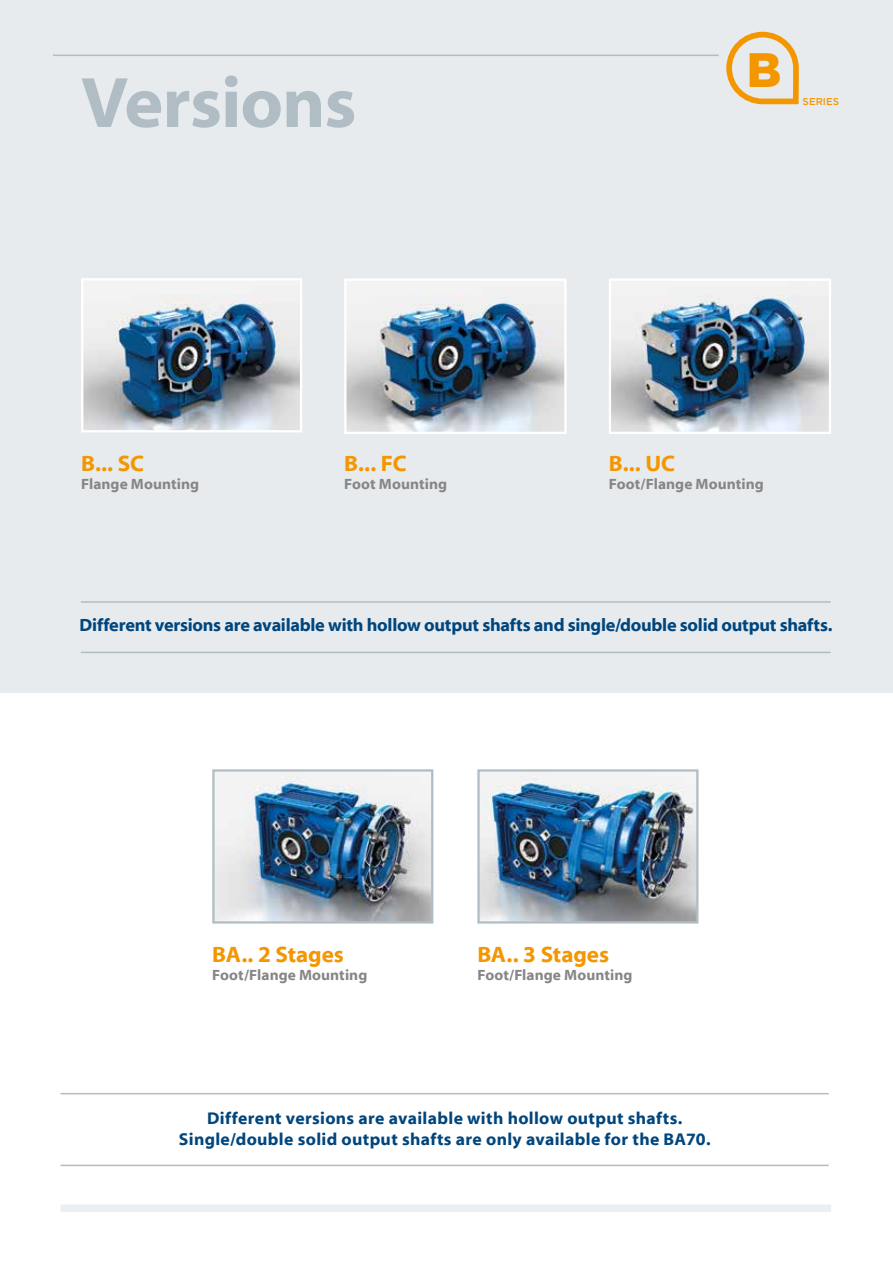
<style>
.page{position:relative;width:893px;height:1263px;background:#fff}
.page>*{position:absolute;margin:0;border:0;box-sizing:border-box;transform-origin:0 0}
.t1{font:700 72px "Myriad Web Pro";letter-spacing:-.015em;color:#b0bdc5}
.t2{font:900 48.3px "Gotham";color:#f49600}
.t3{font:700 22.5px "Myriad Web Pro";letter-spacing:-.005em;color:#f49600}
.t4{font:700 18px "Myriad Web Pro";letter-spacing:-.015em;color:#00457c}
.t5{font:700 17.25px/21px "Myriad Web Pro";letter-spacing:.02em;color:#00457c;text-align:center}
.t6{font:700 15px "Myriad Web Pro";letter-spacing:.005em;color:#878686}
.t7{font:500 9.9px "Gotham";color:#f49600}
</style>
<div class="page">
<div style="left:0;top:0;width:893px;height:692px;background:#e7ebee"></div>
<img style="left:84px;top:281px;width:215px;height:148px">
<div style="left:81px;top:278px;width:221px;height:154px;border:2px solid #fff"></div>
<img style="left:215px;top:772px;width:215px;height:148px">
<div style="left:212px;top:769px;width:221px;height:154px;border:2px solid #b0bdc5"></div>
<img style="left:480px;top:772px;width:215px;height:148px">
<div style="left:477px;top:769px;width:221px;height:154px;border:2px solid #b0bdc5"></div>
<img style="left:347px;top:282px;width:217px;height:149px">
<div style="left:344px;top:279px;width:223px;height:155px;border:2px solid #fff"></div>
<img style="left:612px;top:282px;width:216px;height:149px">
<div style="left:609px;top:279px;width:222px;height:155px;border:2px solid #fff"></div>
<hr style="left:81px;top:601px;width:750px;height:2px;background:#b0bdc5">
<hr style="left:81px;top:652px;width:750px;height:1px;background:#b0bdc5">
<hr style="left:60px;top:1093px;width:769px;height:1px;background:#b0bdc5">
<hr style="left:60px;top:1165px;width:769px;height:1px;background:#b0bdc5">
<div style="left:60px;top:1204px;width:771px;height:8px;background:#ebeff1"></div>
<hr style="left:53px;top:55px;width:666px;height:1px;background:#b0bdc5">
<svg style="left:726px;top:31px;width:73px;height:74px"></svg>
<h1 class="t1" style="left:81px;top:63px;width:277px">Versions</h1>
<h3 class="t3" style="left:81px;top:451px;width:64px">B... SC</h3>
<p class="t6" style="left:81px;top:476px;width:120px">Flange Mounting</p>
<h3 class="t3" style="left:344px;top:451px;width:64px">B... FC</h3>
<p class="t6" style="left:344px;top:476px;width:105px">Foot Mounting</p>
<h2 class="t2" style="left:747px;top:36px;width:36px">B</h2>
<p class="t7" style="left:803px;top:95px;width:38px">SERIES</p>
<h3 class="t3" style="left:609px;top:451px;width:68px">B... UC</h3>
<p class="t6" style="left:609px;top:476px;width:157px">Foot/Flange Mounting</p>
<p class="t4" style="left:80px;top:615px;width:754px">Different versions are available with hollow output shafts and single/double solid output shafts.</p>
<h3 class="t3" style="left:212px;top:942px;width:133px">BA.. 2 Stages</h3>
<p class="t6" style="left:212px;top:967px;width:157px">Foot/Flange Mounting</p>
<h3 class="t3" style="left:477px;top:942px;width:133px">BA.. 3 Stages</h3>
<p class="t6" style="left:477px;top:967px;width:157px">Foot/Flange Mounting</p>
<p class="t5" style="left:179px;top:1107px;width:533px">Different versions are available with hollow output shafts.<br>Single/double solid output shafts are only available for the BA70.</p>
</div>
